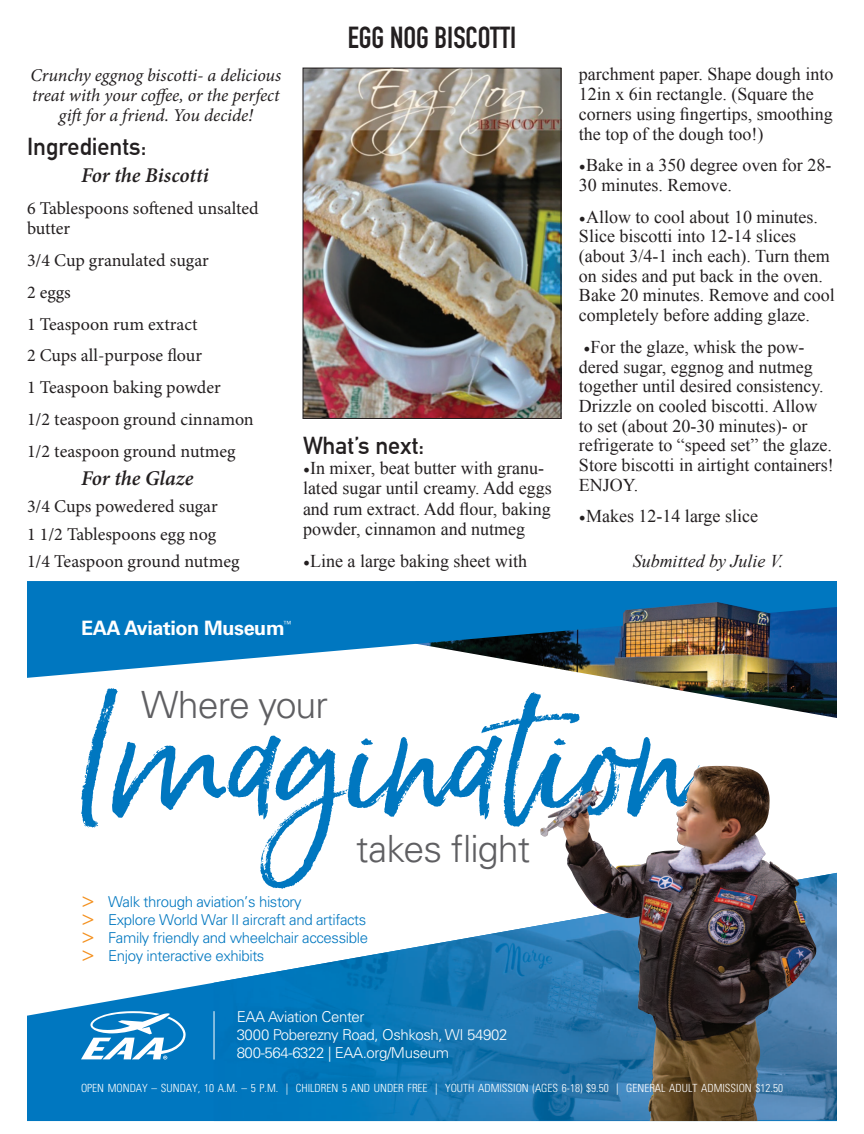
<style>
.page{position:relative;width:864px;height:1134px;background:#fff}
.page>*{position:absolute;margin:0;border:0;box-sizing:border-box;transform-origin:0 0}
.t1{font:300 37.5px "Univers LT Std";letter-spacing:-.025em;color:#5f5f62}
.t2{font:700 30px "DIN Condensed";color:#231f20}
.t3{font:700 24px "DIN Alternate";color:#231f20}
.t4{font:italic 600 21px "Minion Pro";letter-spacing:-.005em;color:#231f20}
.t5{font:700 19.8px "Univers LT Std";letter-spacing:-.02em;color:#fff}
.t6{font:18px/19.6px "Times New Roman";color:#231f20}
.t7{font:18px/32px "Minion Pro";color:#231f20}
.t8{font:italic 18px/20px "Minion Pro";letter-spacing:-.005em;color:#231f20;text-align:center}
.t9{font:italic 18px "Times New Roman";color:#231f20}
.t10{font:300 15px/18px "Univers LT Std";letter-spacing:-.025em;color:#0077c0}
.t11{font:300 15px/18px "Univers LT Std";letter-spacing:-.025em;color:#fff}
.t12{font:300 condensed 11.25px "Univers LT Std";color:#fff}
.t13{font:300 8.4px "Univers LT Std";color:#fff}
.s1{font-family:"Minion Pro"}
.s2{font-size:21px;color:#f4901d}
</style>
<div class="page">
<img style="left:775px;top:707px;width:62px;height:11px">
<svg style="left:27px;top:982px;width:187px;height:139px;fill:#0077c0"></svg>
<img style="left:214px;top:873px;width:623px;height:248px">
<svg style="left:81px;top:688px;width:619px;height:201px"></svg>
<svg style="left:81px;top:1011px;width:105px;height:49px"></svg>
<hr style="left:214px;top:1011px;width:1px;height:49px;background:#fff">
<svg style="left:27px;top:581px;width:810px;height:97px;fill:#0077c0"></svg>
<img style="left:540px;top:766px;width:180px;height:224px">
<img style="left:597px;top:602px;width:240px;height:105px">
<img style="left:305px;top:70px;width:254px;height:347px">
<div style="left:303px;top:68px;width:258px;height:351px;border:1px solid #231f20"></div>
<p class="t8" style="left:31px;top:65px;width:252px">Crunchy eggnog biscotti- a delicious treat with your coffee, or the perfect gift for a friend. You decide!</p>
<h3 class="t3" style="left:27px;top:128px;width:121px">Ingredients:</h3>
<p class="t4" style="left:81px;top:161px;width:129px">For the Biscotti</p>
<p class="t7" style="left:27px;top:198px;width:233px;line-height:20px">6 Tablespoons softened unsalted butter</p>
<p class="t7" style="left:27px;top:244px;width:228px">3/4 Cup granulated sugar<br>2 eggs<br>1 Teaspoon rum extract<br>2 Cups all-purpose flour<br>1 Teaspoon baking powder<br>1/2 teaspoon ground cinnamon<br>1/2 teaspoon ground nutmeg</p>
<p class="t4" style="left:81px;top:463px;width:114px">For the Glaze</p>
<p class="t7" style="left:27px;top:493px;width:214px;line-height:27.5px">3/4 Cups powedered sugar<br>1 1/2 Tablespoons egg nog<br>1/4 Teaspoon ground nutmeg</p>
<h2 class="t2" style="left:348px;top:18px;width:170px">EGG NOG BISCOTTI</h2>
<h3 class="t3" style="left:303px;top:427px;width:123px">What’s next:</h3>
<p class="t6" style="left:303px;top:458px;width:250px;line-height:20.2px"><span class="s1">•</span>In mixer, beat butter with granu&shy;lated sugar until creamy. Add eggs and rum extract. Add flour, baking powder, cinnamon and nutmeg</p>
<p class="t6" style="left:303px;top:551px;width:226px"><span class="s1">•</span>Line a large baking sheet with</p>
<p class="t5" style="left:81px;top:617px;width:205px">EAA Aviation Museum</p>
<p class="t13" style="left:283px;top:621px;width:9px">™</p>
<h1 class="t1" style="left:141px;top:689px;width:188px">Where your</h1>
<p class="t6" style="left:579px;top:64px;width:256px">parchment paper. Shape dough into<br>12in x 6in rectangle. (Square the corners using fingertips, smoothing the top of the dough too!)</p>
<p class="t6" style="left:579px;top:155px;width:254px"><span class="s1">•</span>Bake in a 350 degree oven for 28-<br>30 minutes. Remove.</p>
<p class="t6" style="left:579px;top:207px;width:257px"><span class="s1">•</span>Allow to cool about 10 minutes.<br>Slice biscotti into 12-14 slices (about 3/4-1 inch each). Turn them on sides and put back in the oven.<br>Bake 20 minutes. Remove and cool completely before adding glaze.</p>
<p class="t6" style="left:579px;top:337px;width:256px"><span class="s1">•</span>For the glaze, whisk the pow&shy;dered sugar, eggnog and nutmeg together until desired consistency.<br>Drizzle on cooled biscotti. Allow to set (about 20-30 minutes)- or refrigerate to “speed set” the glaze.<br>Store biscotti in airtight containers!<br>ENJOY.</p>
<p class="t6" style="left:579px;top:506px;width:181px"><span class="s1">•</span>Makes 12-14 large slice</p>
<p class="t9" style="left:633px;top:549px;width:152px">Submitted by Julie V.</p>
<h1 class="t1" style="left:356px;top:834px;width:176px">takes flight</h1>
<p class="t10" style="left:81px;top:894px;width:289px"><span class="s2">&gt;</span> Walk through aviation’s history<br><span class="s2">&gt;</span> Explore World War II aircraft and artifacts <span class="s2">&gt;</span> Family friendly and wheelchair accessible <span class="s2">&gt;</span> Enjoy interactive exhibits</p>
<p class="t11" style="left:237px;top:1009px;width:272px">EAA Aviation Center<br>3000 Poberezny Road, Oshkosh, WI 54902<br>800-564-6322 | EAA.org/Museum</p>
<p class="t12" style="left:81px;top:1083px;width:704px">OPEN MONDAY – SUNDAY, 10 A.M. – 5 P.M. | CHILDREN 5 AND UNDER FREE | YOUTH ADMISSION (AGES 6-18) $9.50 | GENERAL ADULT ADMISSION $12.50</p>
</div>
